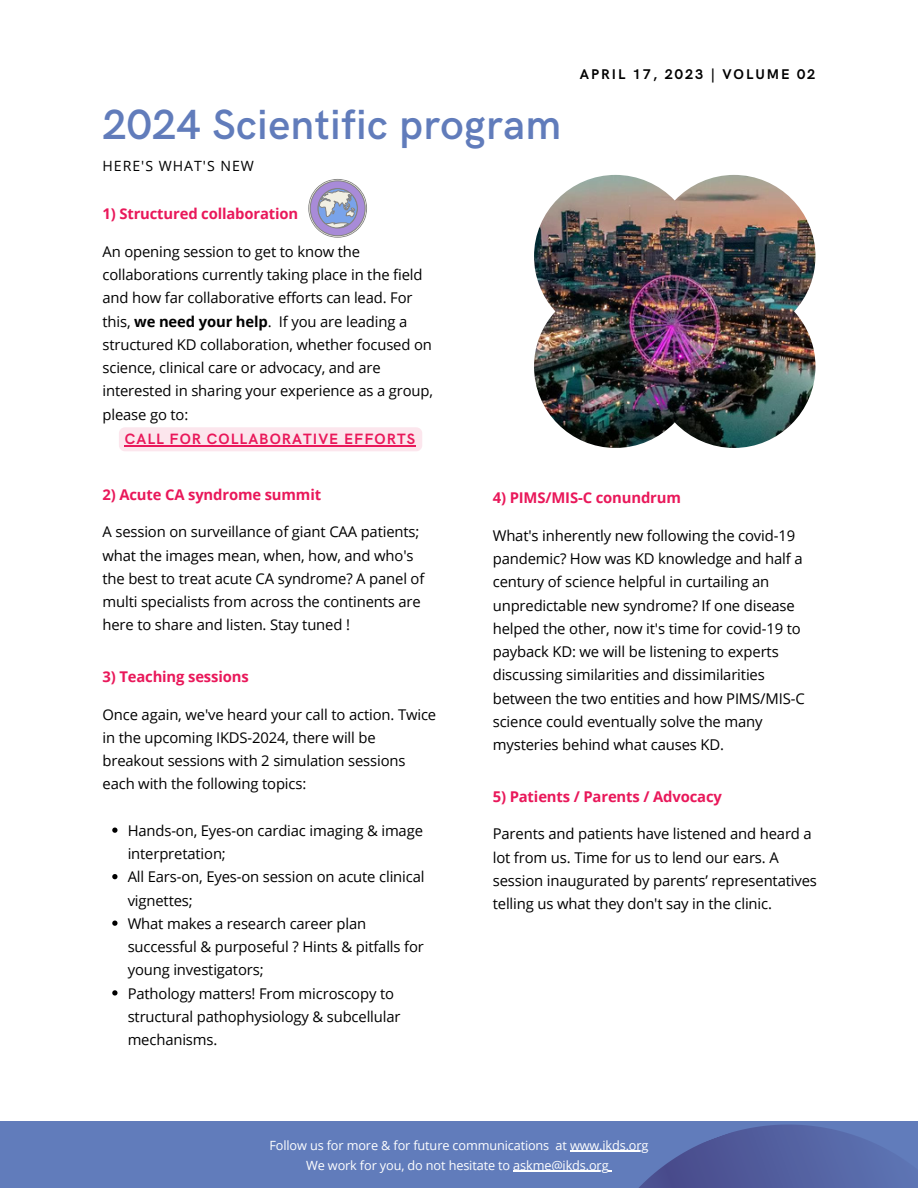
<style>
.page{position:relative;width:918px;height:1188px;background:#fff}
.page>*{position:absolute;margin:0;border:0;box-sizing:border-box;transform-origin:0 0}
.t1{font:600 42.3px "HK Grotesk";letter-spacing:.01em;color:#617cbb}
.t2{font:700 15px "HK Grotesk";letter-spacing:.07em;color:#e9185a}
.t3{font:14.85px/23.2px "Open Sans";letter-spacing:-.01em;color:#000}
.t4{font:700 14.85px "Open Sans";letter-spacing:-.01em;color:#e9185a}
.t5{font:700 14.1px "HK Grotesk";letter-spacing:.14em;color:#000}
.t6{font:14.1px "Open Sans";letter-spacing:.07em;color:#000}
.t7{font:12.75px/20.1px "Open Sans";letter-spacing:-.01em;color:#fff;text-align:center}
.s1{font-weight:700}
</style>
<div class="page">
<div style="left:0;top:1121px;width:918px;height:67px;background:#617cbb"></div>
<svg style="left:521px;top:1124px;width:377px;height:64px"></svg>
<img style="left:534px;top:175px;width:281px;height:273px">
<svg style="left:112px;top:828px;width:6px;height:5px"></svg>
<svg style="left:112px;top:874px;width:6px;height:5px"></svg>
<svg style="left:112px;top:921px;width:6px;height:5px"></svg>
<svg style="left:112px;top:990px;width:6px;height:6px"></svg>
<hr style="left:570px;top:1151px;width:78px;height:1px;background:#fff">
<hr style="left:513px;top:1171px;width:96px;height:1px;background:#fff">
<svg style="left:308px;top:179px;width:59px;height:59px"></svg>
<div style="left:309px;top:180px;width:57px;height:57px;border:1px solid #ebe9d8;border-radius:50%"></div>
<div style="left:310px;top:181px;width:55px;height:55px;border:1px solid #4b4b4b;border-radius:50%"></div>
<div style="left:119px;top:427px;width:303px;height:24px;background:#fce6ed;border-radius:6px"></div>
<hr style="left:125px;top:445px;width:291px;height:1px;background:#e9185a">
<h1 class="t1" style="left:103px;top:101px;width:460px">2024 Scientific program</h1>
<p class="t6" style="left:103px;top:156px;width:153px">HERE'S WHAT'S NEW</p>
<p class="t4" style="left:103px;top:203px;width:197px">1) Structured collaboration</p>
<p class="t3" style="left:103px;top:239px;width:332px">An opening session to get to know the collaborations currently taking place in the field and how far collaborative efforts can lead. For this, <span class="s1">we need your help</span>. If you are leading a structured KD collaboration, whether focused on science, clinical care or advocacy, and are interested in sharing your experience as a group, please go to:</p>
<p class="t2" style="left:125px;top:430px;width:292px">CALL FOR COLLABORATIVE EFFORTS</p>
<p class="t5" style="left:580px;top:67px;width:237px">APRIL 17, 2023 | VOLUME 02</p>
<p class="t4" style="left:103px;top:484px;width:220px">2) Acute CA syndrome summit</p>
<p class="t3" style="left:103px;top:520px;width:323px">A session on surveillance of giant CAA patients; what the images mean, when, how, and who's the best to treat acute CA syndrome? A panel of multi specialists from across the continents are here to share and listen. Stay tuned !</p>
<p class="t4" style="left:103px;top:666px;width:148px">3) Teaching sessions</p>
<p class="t3" style="left:103px;top:702px;width:335px">Once again, we've heard your call to action. Twice in the upcoming IKDS-2024, there will be breakout sessions with 2 simulation sessions each with the following topics:</p>
<p class="t3" style="left:128px;top:818px;width:298px">Hands-on, Eyes-on cardiac imaging &amp; image interpretation;<br>All Ears-on, Eyes-on session on acute clinical vignettes;<br>What makes a research career plan successful &amp; purposeful ? Hints &amp; pitfalls for young investigators;<br>Pathology matters! From microscopy to structural pathophysiology &amp; subcellular mechanisms.</p>
<p class="t4" style="left:493px;top:488px;width:190px">4) PIMS/MIS-C conundrum</p>
<p class="t3" style="left:493px;top:524px;width:313px">What's inherently new following the covid-19 pandemic? How was KD knowledge and half a century of science helpful in curtailing an unpredictable new syndrome? If one disease helped the other, now it's time for covid-19 to payback KD: we will be listening to experts discussing similarities and dissimilarities between the two entities and how PIMS/MIS-C science could eventually solve the many mysteries behind what causes KD.</p>
<p class="t4" style="left:493px;top:786px;width:231px">5) Patients / Parents / Advocacy</p>
<p class="t3" style="left:493px;top:822px;width:326px">Parents and patients have listened and heard a lot from us. Time for us to lend our ears. A session inaugurated by parents’ representatives telling us what they don't say in the clinic.</p>
<p class="t7" style="left:269px;top:1135px;width:381px">Follow us for more &amp; for future communications at www.ikds.org<br>We work for you, do not hesitate to askme@ikds.org</p>
</div>
